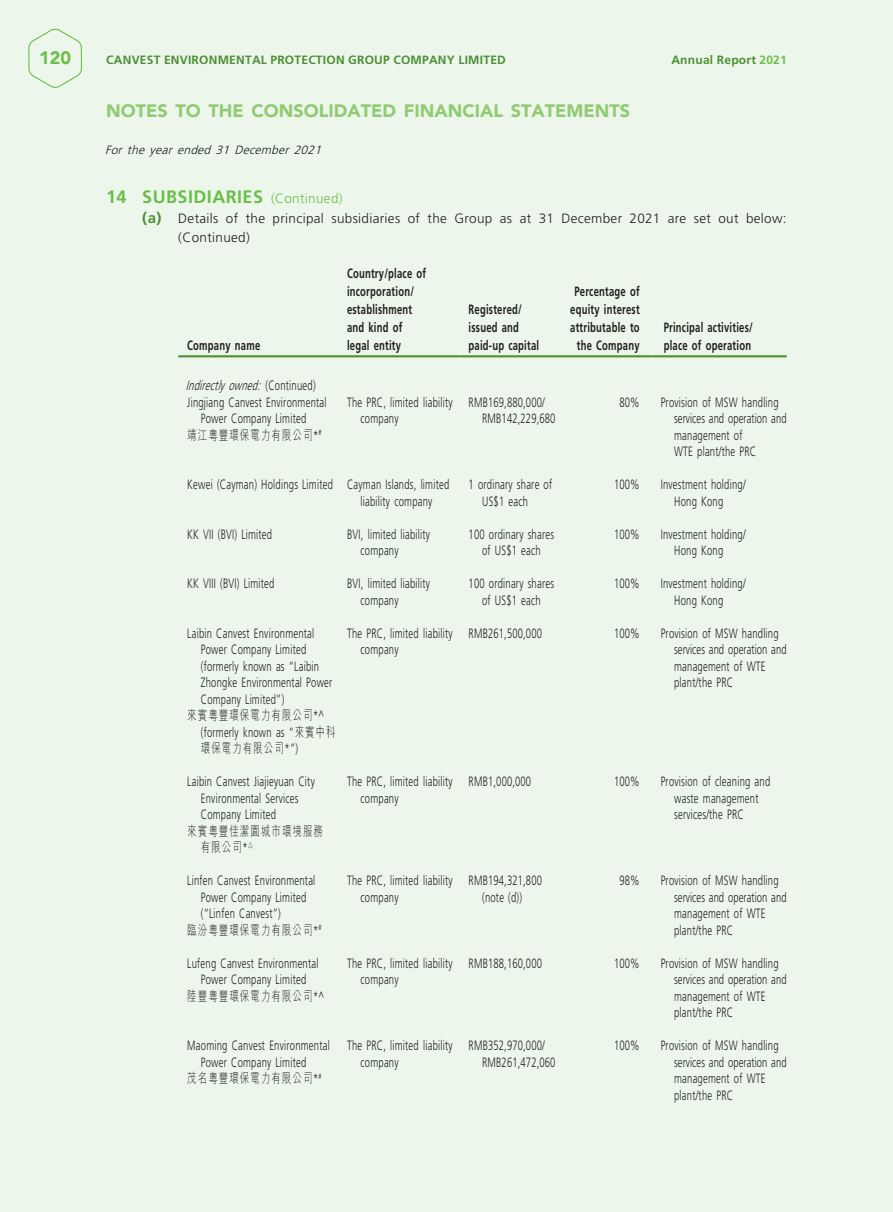
<style>
.page{position:relative;width:893px;height:1212px;background:#edf6ea}
.page>*{position:absolute;margin:0;border:0;box-sizing:border-box;transform-origin:0 0}
.t1{font:900 18px "Avenir";color:#90cb74}
._03_H1{font:700 18px "Frutiger LT Std";letter-spacing:.025em;color:#6cbe4b}
.t2{font:900 18px "Avenir";color:#6cbe4b}
._15_Table_Stub{font:300 13.5px/16.5px "Frutiger LT Std";letter-spacing:.025em;color:#231f20;scale:.7 1}
._15_Table_Stub-2{font:300 13.5px/16.5px "M Hei HK";letter-spacing:.115em;color:#231f20;scale:.7 1}
._15_Table_Stub-3{font:700 13.5px "Frutiger LT Std";letter-spacing:.025em;color:#231f20;scale:.7 1}
._07_IN0{font:300 13.5px/19.5px "Frutiger LT Std";letter-spacing:.025em;color:#231f20}
._01_Body_Text{font:700 13.5px "Frutiger LT Std";letter-spacing:.025em;color:#231f20;scale:.7 1}
._01_Body_Text-2{font:300 13.5px "Frutiger LT Std";letter-spacing:.015em;color:#231f20;scale:.7 1}
._15_Table_Stub-4{font:italic 300 13.5px "Frutiger LT Std";color:#231f20;scale:.7 1}
.t3{font:700 12px "Frutiger LT Std";letter-spacing:.02em;color:#4c8f37}
.t4{font:italic 300 12px "Frutiger LT Std";color:#231f20}
.s1{color:#6cbe4b}
.s2{font-weight:300;font-size:13.5px}
.s3{font-weight:700;font-size:15px;color:#4c8f37}
.s4{font-style:normal}
.s5{font-family:"Frutiger LT Std"}
</style>
<div class="page">
<svg style="left:28px;top:28px;width:54px;height:60px"></svg>
<hr style="left:178px;top:355px;width:160px;height:2px;background:#4c8f37">
<hr style="left:338px;top:355px;width:122px;height:2px;background:#4c8f37">
<hr style="left:460px;top:355px;width:109px;height:2px;background:#4c8f37">
<hr style="left:569px;top:355px;width:83px;height:2px;background:#4c8f37">
<hr style="left:652px;top:355px;width:135px;height:2px;background:#4c8f37">
<h1 class="t2" style="left:39px;top:42px;width:33px">120</h1>
<p class="t3" style="left:106px;top:53px;width:401px">CANVEST ENVIRONMENTAL PROTECTION GROUP COMPANY LIMITED</p>
<p class="t3" style="left:671px;top:53px;width:117px">Annual Report <span class="s1">2021</span></p>
<h1 class="t1" style="left:106px;top:95px;width:525px">NOTES TO THE CONSOLIDATED FINANCIAL STATEMENTS</h1>
<p class="t4" style="left:105px;top:143px;width:221px">For the year ended 31 December 2021</p>
<p class="_03_H1" style="left:106px;top:186px;width:238px">14 SUBSIDIARIES <span class="s2">(Continued)</span></p>
<p class="_07_IN0" style="left:178px;top:208px;width:610px;text-indent:-36px"><span class="s3">(a)</span> Details of the principal subsidiaries of the Group as at 31 December 2021 are set out below: (Continued)</p>
<p class="_15_Table_Stub-3" style="left:187px;top:338px;width:106px">Company name</p>
<p class="_15_Table_Stub-4" style="left:186px;top:378px;width:187px">Indirectlyowned: <span class="s4">( C o n t i n u e d )</span></p>
<p class="_15_Table_Stub" style="left:187px;top:394px;width:200px;text-align:center">Jingjiang Canvest Environmental<br>Power Company Limited</p>
<p class="_15_Table_Stub-2" style="left:187px;top:426px;width:193px">靖江粵豐環保電力有限公司<span class="s5">*</span><sup>#</sup></p>
<p class="_15_Table_Stub-3" style="left:347px;top:266px;width:114px">Country/place of</p>
<p class="_15_Table_Stub-3" style="left:347px;top:284px;width:97px">incorporation/</p>
<p class="_15_Table_Stub-3" style="left:347px;top:302px;width:95px">establishment</p>
<p class="_15_Table_Stub-3" style="left:347px;top:320px;width:81px">and kind of</p>
<p class="_15_Table_Stub-3" style="left:347px;top:338px;width:79px">legal entity</p>
<p class="_15_Table_Stub-3" style="left:469px;top:302px;width:78px">Registered/</p>
<p class="_15_Table_Stub-3" style="left:469px;top:320px;width:74px">issued and</p>
<p class="_15_Table_Stub-3" style="left:469px;top:338px;width:102px">paid-up capital</p>
<p class="_01_Body_Text" style="left:574px;top:284px;width:95px">Percentage of</p>
<p class="_01_Body_Text" style="left:570px;top:302px;width:101px">equity interest</p>
<p class="_01_Body_Text" style="left:570px;top:320px;width:101px">attributable to</p>
<p class="_01_Body_Text" style="left:577px;top:338px;width:91px">the Company</p>
<p class="_01_Body_Text" style="left:664px;top:320px;width:129px">Principal activities/</p>
<p class="_01_Body_Text" style="left:664px;top:338px;width:126px">place of operation</p>
<p class="_15_Table_Stub" style="left:361px;top:394px;width:133px;text-indent:-14px">The PRC, limited liability company</p>
<p class="_15_Table_Stub" style="left:482px;top:394px;width:106px;text-indent:-14px">RMB169,880,000/<br>RMB142,229,680</p>
<p class="_01_Body_Text-2" style="left:619px;top:394px;width:30px">80%</p>
<p class="_15_Table_Stub" style="left:674px;top:394px;width:162px;text-indent:-14px">Provision of MSW handling services and operation and management of<br>WTE plant/the PRC</p>
<p class="_15_Table_Stub" style="left:187px;top:476px;width:210px">Kewei (Cayman) Holdings Limited</p>
<p class="_15_Table_Stub" style="left:347px;top:476px;width:148px;text-align:center">Cayman Islands, limited liability company</p>
<p class="_15_Table_Stub" style="left:482px;top:476px;width:102px;text-indent:-14px">1 ordinary share of<br>US$1 each</p>
<p class="_01_Body_Text-2" style="left:614px;top:477px;width:38px">100%</p>
<p class="_15_Table_Stub" style="left:674px;top:476px;width:104px;text-indent:-14px">Investment holding/<br>Hong Kong</p>
<p class="_15_Table_Stub" style="left:187px;top:526px;width:123px">KK VII (BVI) Limited</p>
<p class="_15_Table_Stub" style="left:361px;top:526px;width:101px;text-indent:-14px">BVI, limited liability company</p>
<p class="_15_Table_Stub" style="left:469px;top:526px;width:124px;text-align:center">100 ordinary shares of US$1 each</p>
<p class="_01_Body_Text-2" style="left:614px;top:526px;width:38px">100%</p>
<p class="_15_Table_Stub" style="left:674px;top:526px;width:104px;text-indent:-14px">Investment holding/<br>Hong Kong</p>
<p class="_15_Table_Stub" style="left:187px;top:575px;width:126px">KK VIII (BVI) Limited</p>
<p class="_15_Table_Stub" style="left:361px;top:575px;width:101px;text-indent:-14px">BVI, limited liability company</p>
<p class="_15_Table_Stub" style="left:469px;top:575px;width:124px;text-align:center">100 ordinary shares of US$1 each</p>
<p class="_01_Body_Text-2" style="left:614px;top:576px;width:38px">100%</p>
<p class="_15_Table_Stub" style="left:674px;top:575px;width:104px;text-indent:-14px">Investment holding/<br>Hong Kong</p>
<p class="_15_Table_Stub" style="left:201px;top:625px;width:189px;text-indent:-14px">Laibin Canvest Environmental<br>Power Company Limited (formerly known as “Laibin<br>Zhongke Environmental Power<br>Company Limited”)</p>
<p class="_15_Table_Stub-2" style="left:201px;top:706px;width:194px;text-indent:-14px">來賓粵豐環保電力有限公司<span class="s5">*^ (formerly known as “</span>來賓中科環保電力有限公司<span class="s5">*”)</span></p>
<p class="_15_Table_Stub" style="left:361px;top:625px;width:133px;text-indent:-14px">The PRC, limited liability company</p>
<p class="_15_Table_Stub" style="left:469px;top:625px;width:106px">RMB261,500,000</p>
<p class="_01_Body_Text-2" style="left:614px;top:625px;width:38px">100%</p>
<p class="_15_Table_Stub" style="left:674px;top:625px;width:162px;text-indent:-14px">Provision of MSW handling services and operation and management of WTE plant/the PRC</p>
<p class="_15_Table_Stub" style="left:201px;top:773px;width:164px;text-indent:-14px">Laibin Canvest Jiajieyuan City<br>Environmental Services<br>Company Limited</p>
<p class="_15_Table_Stub-2" style="left:201px;top:822px;width:176px;text-indent:-14px">來賓粵豐佳潔園城市環境服務有限公司<span class="s5">*</span><sup>Δ</sup></p>
<p class="_15_Table_Stub" style="left:201px;top:872px;width:165px;text-indent:-14px">Linfen Canvest Environmental<br>Power Company Limited (“Linfen Canvest”)</p>
<p class="_15_Table_Stub-2" style="left:187px;top:921px;width:193px">臨汾粵豐環保電力有限公司<span class="s5">*</span><sup>#</sup></p>
<p class="_15_Table_Stub" style="left:187px;top:955px;width:189px;text-align:center">Lufeng Canvest Environmental<br>Power Company Limited</p>
<p class="_15_Table_Stub-2" style="left:187px;top:987px;width:197px">陸豐粵豐環保電力有限公司<span class="s5">*^</span></p>
<p class="_15_Table_Stub" style="left:201px;top:1037px;width:186px;text-indent:-14px">Maoming Canvest Environmental<br>Power Company Limited</p>
<p class="_15_Table_Stub-2" style="left:187px;top:1069px;width:193px">茂名粵豐環保電力有限公司<span class="s5">*</span><sup>#</sup></p>
<p class="_15_Table_Stub" style="left:361px;top:773px;width:133px;text-indent:-14px">The PRC, limited liability company</p>
<p class="_15_Table_Stub" style="left:469px;top:773px;width:91px">RMB1,000,000</p>
<p class="_01_Body_Text-2" style="left:614px;top:774px;width:38px">100%</p>
<p class="_15_Table_Stub" style="left:674px;top:773px;width:139px;text-indent:-14px">Provision of cleaning and waste management services/the PRC</p>
<p class="_15_Table_Stub" style="left:361px;top:872px;width:133px;text-indent:-14px">The PRC, limited liability company</p>
<p class="_15_Table_Stub" style="left:469px;top:872px;width:106px;text-align:center">RMB194,321,800 (note (d))</p>
<p class="_01_Body_Text-2" style="left:619px;top:873px;width:30px">98%</p>
<p class="_15_Table_Stub" style="left:674px;top:872px;width:162px;text-indent:-14px">Provision of MSW handling services and operation and management of WTE plant/the PRC</p>
<p class="_15_Table_Stub" style="left:361px;top:955px;width:133px;text-indent:-14px">The PRC, limited liability company</p>
<p class="_15_Table_Stub" style="left:469px;top:955px;width:106px">RMB188,160,000</p>
<p class="_01_Body_Text-2" style="left:614px;top:955px;width:38px">100%</p>
<p class="_15_Table_Stub" style="left:674px;top:955px;width:162px;text-indent:-14px">Provision of MSW handling services and operation and management of WTE plant/the PRC</p>
<p class="_15_Table_Stub" style="left:361px;top:1037px;width:133px;text-indent:-14px">The PRC, limited liability company</p>
<p class="_15_Table_Stub" style="left:482px;top:1037px;width:106px;text-indent:-14px">RMB352,970,000/<br>RMB261,472,060</p>
<p class="_01_Body_Text-2" style="left:614px;top:1038px;width:38px">100%</p>
<p class="_15_Table_Stub" style="left:674px;top:1037px;width:162px;text-indent:-14px">Provision of MSW handling services and operation and management of WTE plant/the PRC</p>
</div>
